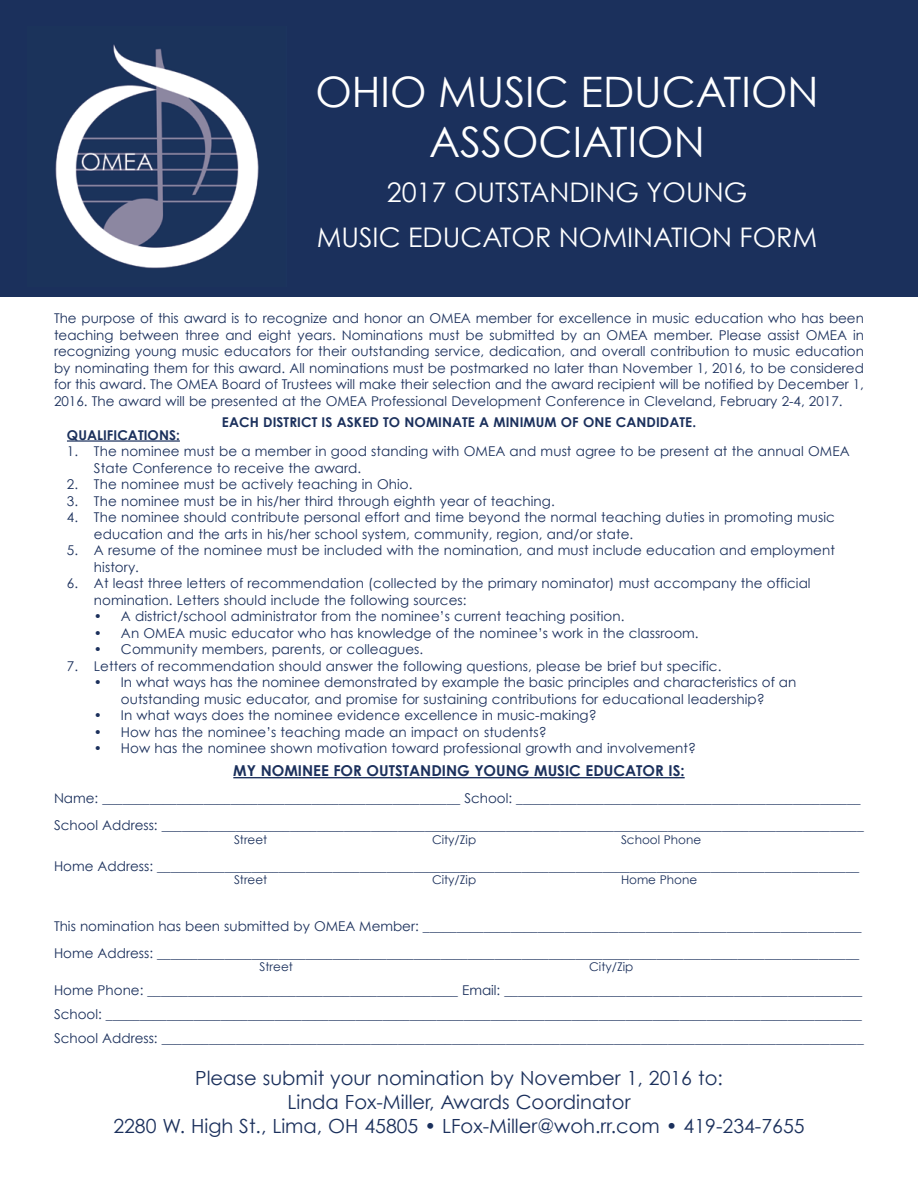
<style>
.page{position:relative;width:918px;height:1188px;background:#fff}
.page>*{position:absolute;margin:0;border:0;box-sizing:border-box;transform-origin:0 0}
.t1{font:42px/50.4px "Century Gothic";color:#fff;text-align:center}
.t2{font:27px/45px "Century Gothic";color:#fff;text-align:center}
.t3{font:19.5px/24px "Century Gothic";color:#1b305c;text-align:center}
.t4{font:700 15px "Century Gothic";color:#1b305c}
.t5{font:13.5px/16.5px "Century Gothic";letter-spacing:.005em;color:#1b305c}
.t6{font:700 13.5px "Century Gothic";letter-spacing:.005em;color:#1b305c}
.t7{font:12px "Century Gothic";color:#1b305c}
</style>
<div class="page">
<div style="left:0;top:0;width:918px;height:297px;background:#1b305c"></div>
<hr style="left:233px;top:777px;width:452px;height:1px;background:#1b305c">
<hr style="left:67px;top:440px;width:113px;height:2px;background:#1b305c">
<img style="left:55px;top:44px;width:204px;height:225px">
<h1 class="t1" style="left:315px;top:66px;width:505px">OHIO MUSIC EDUCATION<br>ASSOCIATION</h1>
<h2 class="t2" style="left:317px;top:169px;width:502px">2017 OUTSTANDING YOUNG<br>MUSIC EDUCATOR NOMINATION FORM</h2>
<p class="t5" style="left:54px;top:310px;width:812px;text-align:justify">The purpose of this award is to recognize and honor an OMEA member for excellence in music education who has been teaching between three and eight years. Nominations must be submitted by an OMEA member. Please assist OMEA in recognizing young music educators for their outstanding service, dedication, and overall contribution to music education by nominating them for this award. All nominations must be postmarked no later than November 1, 2016, to be considered for this award. The OMEA Board of Trustees will make their selection and the award recipient will be notified by December 1, 2016. The award will be presented at the OMEA Professional Development Conference in Cleveland, February 2-4, 2017.</p>
<p class="t6" style="left:222px;top:413px;width:476px">EACH DISTRICT IS ASKED TO NOMINATE A MINIMUM OF ONE CANDIDATE.</p>
<p class="t6" style="left:67px;top:426px;width:114px">QUALIFICATIONS:</p>
<p class="t5" style="left:94px;top:443px;width:757px;text-indent:-27px">1. The nominee must be a member in good standing with OMEA and must agree to be present at the annual OMEA<br>State Conference to receive the award.</p>
<p class="t5" style="left:67px;top:476px;width:347px">2. The nominee must be actively teaching in Ohio.</p>
<p class="t5" style="left:67px;top:492px;width:489px">3. The nominee must be in his/her third through eighth year of teaching.</p>
<p class="t5" style="left:94px;top:509px;width:742px;text-indent:-27px">4. The nominee should contribute personal effort and time beyond the normal teaching duties in promoting music education and the arts in his/her school system, community, region, and/or state.</p>
<p class="t5" style="left:94px;top:542px;width:742px;text-indent:-27px">5. A resume of the nominee must be included with the nomination, and must include education and employment history.</p>
<p class="t5" style="left:94px;top:575px;width:718px;text-indent:-27px">6. At least three letters of recommendation (collected by the primary nominator) must accompany the official nomination. Letters should include the following sources:</p>
<p class="t5" style="left:94px;top:608px;width:532px">• A district/school administrator from the nominee’s current teaching position.</p>
<p class="t5" style="left:94px;top:624px;width:606px">• An OMEA music educator who has knowledge of the nominee’s work in the classroom.</p>
<p class="t5" style="left:94px;top:641px;width:331px">• Community members, parents, or colleagues.</p>
<p class="t5" style="left:67px;top:657px;width:656px">7. Letters of recommendation should answer the following questions, please be brief but specific.</p>
<p class="t5" style="left:94px;top:674px;width:704px;text-align:center">• In what ways has the nominee demonstrated by example the basic principles and characteristics of an outstanding music educator, and promise for sustaining contributions for educational leadership?</p>
<p class="t5" style="left:94px;top:707px;width:504px">• In what ways does the nominee evidence excellence in music-making?</p>
<p class="t5" style="left:94px;top:723px;width:454px">• How has the nominee’s teaching made an impact on students?</p>
<p class="t5" style="left:94px;top:740px;width:604px">• How has the nominee shown motivation toward professional growth and involvement?</p>
<p class="t4" style="left:233px;top:761px;width:453px">MY NOMINEE FOR OUTSTANDING YOUNG MUSIC EDUCATOR IS:</p>
<p class="t5" style="left:54px;top:785px;width:811px;line-height:27px">Name: _____________________________________________________ School: ___________________________________________________<br>School Address: ________________________________________________________________________________________________________</p>
<p class="t7" style="left:234px;top:832px;width:35px">Street</p>
<p class="t7" style="left:432px;top:832px;width:46px">City/Zip</p>
<p class="t7" style="left:621px;top:832px;width:82px">School Phone</p>
<p class="t5" style="left:54px;top:858px;width:807px">Home Address: ________________________________________________________________________________________________________</p>
<p class="t7" style="left:234px;top:873px;width:35px">Street</p>
<p class="t7" style="left:432px;top:873px;width:46px">City/Zip</p>
<p class="t7" style="left:621px;top:873px;width:78px">Home Phone</p>
<p class="t5" style="left:54px;top:912px;width:809px;line-height:27px">This nomination has been submitted by OMEA Member: _________________________________________________________________<br>Home Address: ________________________________________________________________________________________________________</p>
<p class="t7" style="left:260px;top:960px;width:35px">Street</p>
<p class="t7" style="left:589px;top:960px;width:46px">City/Zip</p>
<p class="t5" style="left:54px;top:978px;width:811px;line-height:24px">Home Phone: ______________________________________________ Email: _____________________________________________________<br>School: ________________________________________________________________________________________________________________<br>School Address: ________________________________________________________________________________________________________</p>
<h3 class="t3" style="left:113px;top:1066px;width:693px">Please submit your nomination by November 1, 2016 to:<br>Linda Fox-Miller, Awards Coordinator<br>2280 W. High St., Lima, OH 45805 • LFox-Miller@woh.rr.com • 419-234-7655</h3>
</div>
